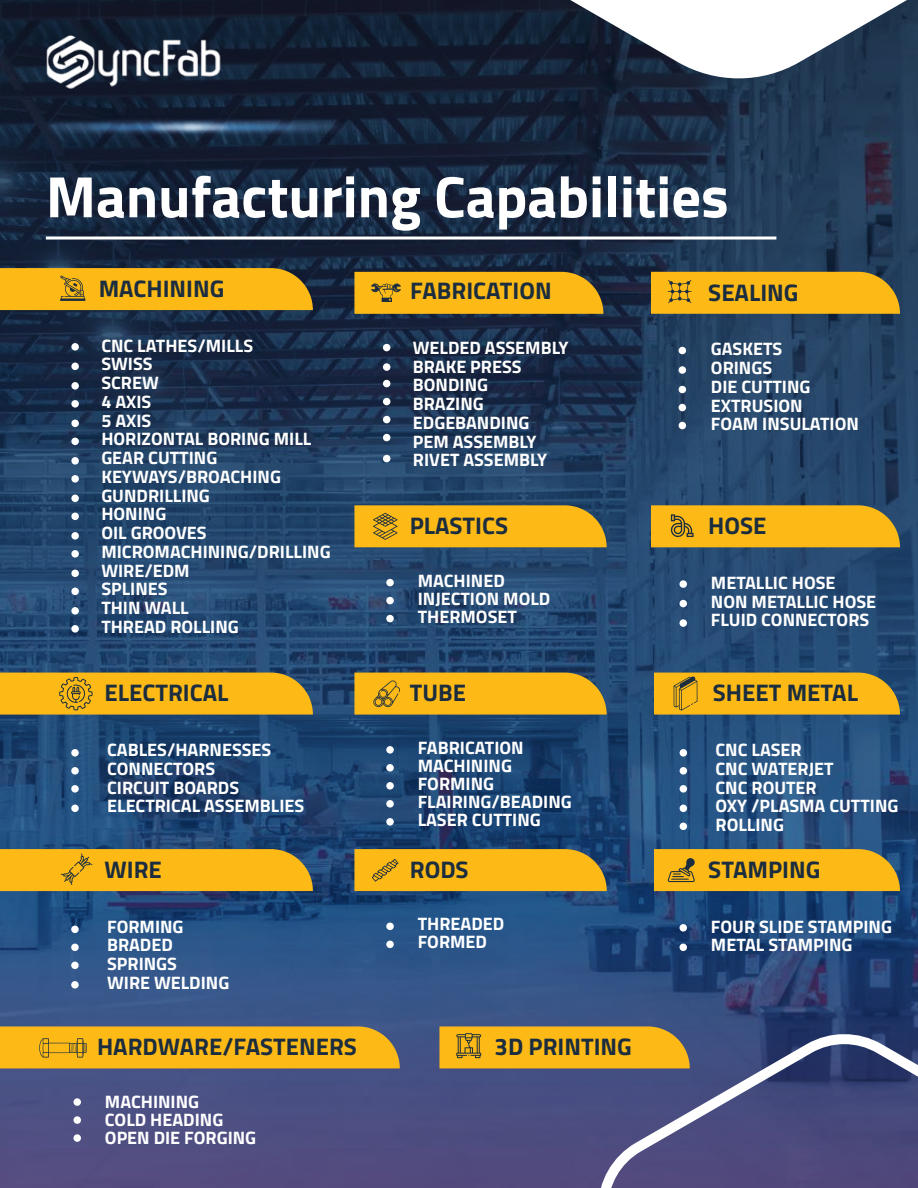
<style>
.page{position:relative;width:918px;height:1188px;background:#fff}
.page>*{position:absolute;margin:0;border:0;box-sizing:border-box;transform-origin:0 0}
.t1{font:700 58.5px "Titillium Web";color:#fff}
.t2{font:700 24px "Titillium Web";color:#1b2d3e}
.t3{font:700 18px/18.8px "Titillium Web";color:#fff}
</style>
<div class="page">
<img style="left:0;top:0;width:918px;height:1188px">
<img style="left:45px;top:27px;width:178px;height:44px">
<svg style="left:383px;top:0;width:535px;height:84px"></svg>
<img style="left:0;top:71px;width:395px;height:112px">
<img style="left:33px;top:71px;width:315px;height:111px">
<img style="left:99px;top:71px;width:182px;height:111px">
<img style="left:128px;top:71px;width:128px;height:111px">
<svg style="left:598px;top:1031px;width:320px;height:157px;background:#535584"></svg>
<div style="left:383px;top:344px;width:7px;height:7px;background:#fff;border-radius:50%"></div>
<div style="left:383px;top:363px;width:7px;height:8px;background:#fff;border-radius:50%"></div>
<div style="left:383px;top:380px;width:7px;height:7px;background:#fff;border-radius:50%"></div>
<div style="left:383px;top:398px;width:7px;height:7px;background:#fff;border-radius:50%"></div>
<div style="left:383px;top:416px;width:7px;height:7px;background:#fff;border-radius:50%"></div>
<div style="left:383px;top:434px;width:7px;height:7px;background:#fff;border-radius:50%"></div>
<div style="left:383px;top:455px;width:7px;height:7px;background:#fff;border-radius:50%"></div>
<svg style="left:354px;top:272px;width:249px;height:42px;background:#f0b119"></svg>
<hr style="left:46px;top:237px;width:730px;height:3px;background:#fff">
<svg style="left:0;top:268px;width:313px;height:42px;background:#f2b318"></svg>
<div style="left:71px;top:588px;width:8px;height:7px;background:#fff;border-radius:50%"></div>
<div style="left:71px;top:607px;width:8px;height:8px;background:#fff;border-radius:50%"></div>
<div style="left:71px;top:625px;width:8px;height:8px;background:#fff;border-radius:50%"></div>
<div style="left:71px;top:343px;width:8px;height:8px;background:#fff;border-radius:50%"></div>
<div style="left:71px;top:363px;width:8px;height:7px;background:#fff;border-radius:50%"></div>
<div style="left:71px;top:382px;width:8px;height:8px;background:#fff;border-radius:50%"></div>
<div style="left:71px;top:400px;width:8px;height:8px;background:#fff;border-radius:50%"></div>
<div style="left:71px;top:420px;width:8px;height:7px;background:#fff;border-radius:50%"></div>
<div style="left:71px;top:438px;width:8px;height:7px;background:#fff;border-radius:50%"></div>
<div style="left:71px;top:457px;width:8px;height:8px;background:#fff;border-radius:50%"></div>
<div style="left:71px;top:475px;width:8px;height:8px;background:#fff;border-radius:50%"></div>
<div style="left:71px;top:495px;width:8px;height:7px;background:#fff;border-radius:50%"></div>
<div style="left:71px;top:513px;width:8px;height:7px;background:#fff;border-radius:50%"></div>
<div style="left:71px;top:532px;width:8px;height:8px;background:#fff;border-radius:50%"></div>
<div style="left:71px;top:550px;width:8px;height:8px;background:#fff;border-radius:50%"></div>
<div style="left:71px;top:570px;width:8px;height:7px;background:#fff;border-radius:50%"></div>
<svg style="left:651px;top:272px;width:249px;height:42px;background:#f0b21a"></svg>
<div style="left:679px;top:347px;width:7px;height:7px;background:#fff;border-radius:50%"></div>
<div style="left:679px;top:366px;width:7px;height:8px;background:#fff;border-radius:50%"></div>
<div style="left:679px;top:386px;width:7px;height:7px;background:#fff;border-radius:50%"></div>
<div style="left:679px;top:404px;width:7px;height:7px;background:#fff;border-radius:50%"></div>
<div style="left:679px;top:422px;width:7px;height:7px;background:#fff;border-radius:50%"></div>
<div style="left:680px;top:924px;width:7px;height:8px;background:#fff;border-radius:50%"></div>
<div style="left:680px;top:944px;width:7px;height:7px;background:#fff;border-radius:50%"></div>
<svg style="left:654px;top:849px;width:246px;height:42px;background:#f0b31b"></svg>
<div style="left:680px;top:580px;width:7px;height:8px;background:#fff;border-radius:50%"></div>
<div style="left:680px;top:600px;width:7px;height:7px;background:#fff;border-radius:50%"></div>
<div style="left:680px;top:619px;width:7px;height:8px;background:#fff;border-radius:50%"></div>
<svg style="left:651px;top:505px;width:249px;height:42px;background:#efb21b"></svg>
<div style="left:386px;top:579px;width:8px;height:7px;background:#fff;border-radius:50%"></div>
<div style="left:386px;top:597px;width:8px;height:7px;background:#fff;border-radius:50%"></div>
<div style="left:386px;top:615px;width:8px;height:7px;background:#fff;border-radius:50%"></div>
<svg style="left:354px;top:505px;width:253px;height:42px;background:#eeb11b"></svg>
<div style="left:386px;top:746px;width:8px;height:8px;background:#fff;border-radius:50%"></div>
<div style="left:386px;top:764px;width:8px;height:8px;background:#fff;border-radius:50%"></div>
<div style="left:386px;top:782px;width:8px;height:8px;background:#fff;border-radius:50%"></div>
<div style="left:386px;top:800px;width:8px;height:8px;background:#fff;border-radius:50%"></div>
<div style="left:386px;top:818px;width:8px;height:8px;background:#fff;border-radius:50%"></div>
<svg style="left:354px;top:673px;width:253px;height:42px;background:#efb21b"></svg>
<div style="left:71px;top:926px;width:8px;height:7px;background:#fff;border-radius:50%"></div>
<div style="left:71px;top:944px;width:8px;height:7px;background:#fff;border-radius:50%"></div>
<div style="left:71px;top:962px;width:8px;height:7px;background:#fff;border-radius:50%"></div>
<div style="left:71px;top:981px;width:8px;height:8px;background:#fff;border-radius:50%"></div>
<svg style="left:0;top:849px;width:313px;height:42px;background:#f4b51a"></svg>
<div style="left:386px;top:923px;width:8px;height:7px;background:#fff;border-radius:50%"></div>
<div style="left:386px;top:941px;width:8px;height:7px;background:#fff;border-radius:50%"></div>
<svg style="left:354px;top:849px;width:253px;height:42px;background:#f1b31a"></svg>
<svg style="left:439px;top:1026px;width:251px;height:42px;background:#eeb11d"></svg>
<div style="left:680px;top:749px;width:7px;height:8px;background:#fff;border-radius:50%"></div>
<div style="left:680px;top:767px;width:7px;height:8px;background:#fff;border-radius:50%"></div>
<div style="left:680px;top:785px;width:7px;height:8px;background:#fff;border-radius:50%"></div>
<div style="left:680px;top:805px;width:7px;height:7px;background:#fff;border-radius:50%"></div>
<div style="left:680px;top:823px;width:7px;height:7px;background:#fff;border-radius:50%"></div>
<svg style="left:654px;top:673px;width:246px;height:42px;background:#efb21b"></svg>
<div style="left:71px;top:749px;width:8px;height:8px;background:#fff;border-radius:50%"></div>
<div style="left:71px;top:767px;width:8px;height:8px;background:#fff;border-radius:50%"></div>
<div style="left:71px;top:785px;width:8px;height:8px;background:#fff;border-radius:50%"></div>
<div style="left:71px;top:805px;width:8px;height:7px;background:#fff;border-radius:50%"></div>
<svg style="left:0;top:673px;width:313px;height:42px;background:#f0b21b"></svg>
<div style="left:74px;top:1098px;width:7px;height:8px;background:#fff;border-radius:50%"></div>
<div style="left:74px;top:1116px;width:7px;height:8px;background:#fff;border-radius:50%"></div>
<div style="left:74px;top:1134px;width:7px;height:8px;background:#fff;border-radius:50%"></div>
<div style="left:0;top:1026px;width:400px;height:42px;background:#fdba17"></div>
<h1 class="t1" style="left:46px;top:152px;width:684px">Manufacturing Capabilities</h1>
<h2 class="t2" style="left:99px;top:270px;width:127px">MACHINING</h2>
<p class="t3" style="left:101px;top:335px;width:231px">CNC LATHES/MILLS<br>SWISS<br>SCREW<br>4 AXIS<br>5 AXIS<br>HORIZONTAL BORING MILL<br>GEAR CUTTING<br>KEYWAYS/BROACHING<br>GUNDRILLING<br>HONING<br>OIL GROOVES<br>MICROMACHINING/DRILLING<br>WIRE/EDM<br>SPLINES<br>THIN WALL<br>THREAD ROLLING</p>
<h2 class="t2" style="left:105px;top:675px;width:126px">ELECTRICAL</h2>
<p class="t3" style="left:107px;top:740px;width:199px">CABLES/HARNESSES<br>CONNECTORS<br>CIRCUIT BOARDS<br>ELECTRICAL ASSEMBLIES</p>
<h2 class="t2" style="left:104px;top:851px;width:59px">WIRE</h2>
<p class="t3" style="left:107px;top:916px;width:124px">FORMING<br>BRADED<br>SPRINGS<br>WIRE WELDING</p>
<h2 class="t2" style="left:97px;top:1029px;width:261px">HARDWARE/FASTENERS</h2>
<p class="t3" style="left:105px;top:1092px;width:153px;line-height:18px">MACHINING<br>COLD HEADING<br>OPEN DIE FORGING</p>
<h2 class="t2" style="left:410px;top:272px;width:143px">FABRICATION</h2>
<p class="t3" style="left:413px;top:337px;width:157px">WELDED ASSEMBLY<br>BRAKE PRESS<br>BONDING<br>BRAZING<br>EDGEBANDING<br>PEM ASSEMBLY<br>RIVET ASSEMBLY</p>
<h2 class="t2" style="left:410px;top:507px;width:100px">PLASTICS</h2>
<p class="t3" style="left:418px;top:570px;width:134px;line-height:18px">MACHINED<br>INJECTION MOLD<br>THERMOSET</p>
<h2 class="t2" style="left:410px;top:675px;width:58px">TUBE</h2>
<p class="t3" style="left:418px;top:738px;width:156px;line-height:18px">FABRICATION<br>MACHINING<br>FORMING<br>FLAIRING/BEADING<br>LASER CUTTING</p>
<h2 class="t2" style="left:410px;top:851px;width:60px">RODS</h2>
<p class="t3" style="left:418px;top:914px;width:88px;line-height:18px">THREADED<br>FORMED</p>
<h2 class="t2" style="left:495px;top:1029px;width:139px">3D PRINTING</h2>
<h2 class="t2" style="left:708px;top:274px;width:92px">SEALING</h2>
<p class="t3" style="left:711px;top:339px;width:150px">GASKETS<br>ORINGS<br>DIE CUTTING<br>EXTRUSION<br>FOAM INSULATION</p>
<h2 class="t2" style="left:708px;top:507px;width:60px">HOSE</h2>
<p class="t3" style="left:711px;top:572px;width:167px">METALLIC HOSE<br>NON METALLIC HOSE<br>FLUID CONNECTORS</p>
<h2 class="t2" style="left:713px;top:675px;width:147px">SHEET METAL</h2>
<p class="t3" style="left:716px;top:740px;width:184px">CNC LASER<br>CNC WATERJET<br>CNC ROUTER<br>OXY /PLASMA CUTTING<br>ROLLING</p>
<h2 class="t2" style="left:708px;top:851px;width:114px">STAMPING</h2>
<p class="t3" style="left:711px;top:916px;width:183px">FOUR SLIDE STAMPING<br>METAL STAMPING</p>
</div>
